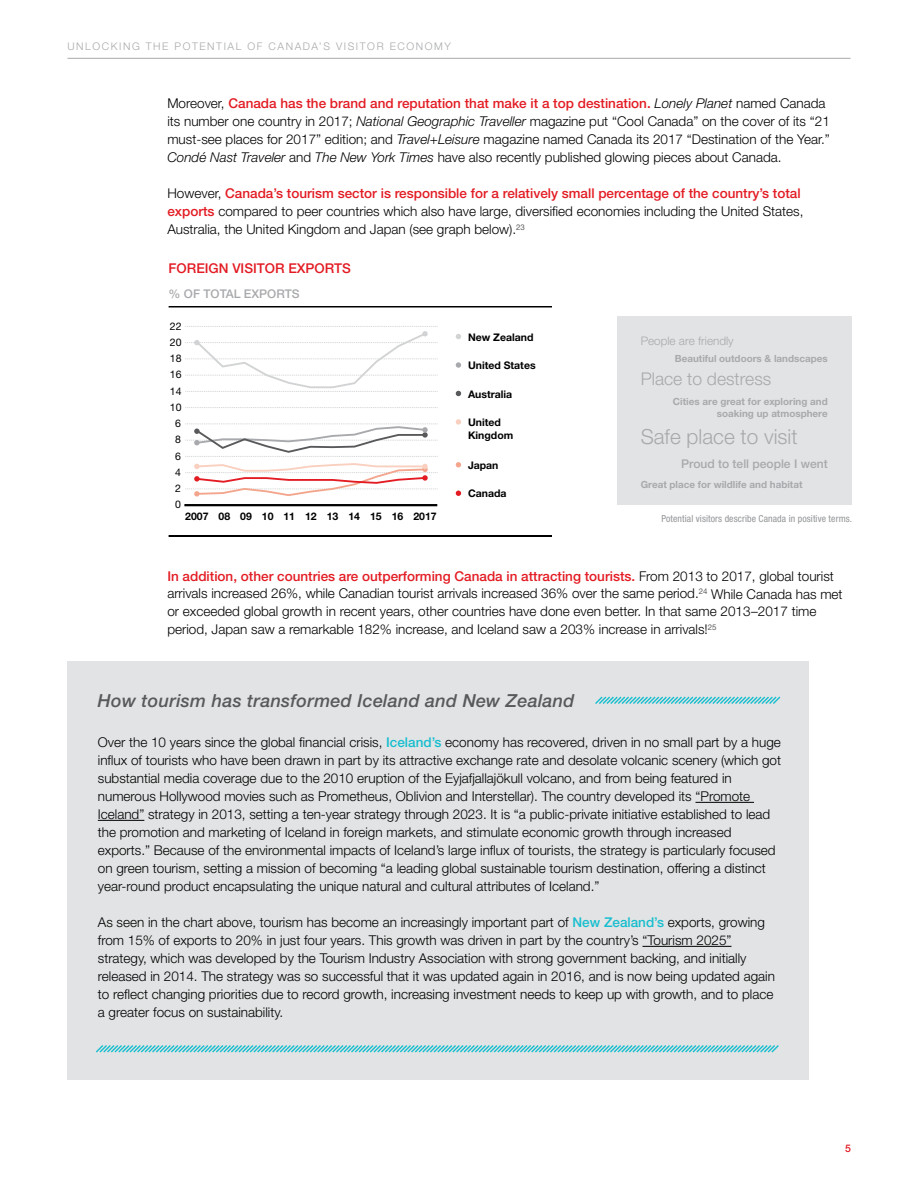
<style>
.page{position:relative;width:918px;height:1188px;background:#fff}
.page>*{position:absolute;margin:0;border:0;box-sizing:border-box;transform-origin:0 0}
.t1{font:300 20.85px "Helvetica Neue LT Std";color:#a7a9ac}
.t2{font:italic 500 18px "Helvetica Neue LT Std";letter-spacing:.015em;color:#58595b}
.t3{font:300 17.55px "Helvetica Neue LT Std";color:#a7a9ac}
.t4{font:300 13.5px/18px "Helvetica Neue LT Std";color:#000}
.t5{font:500 13.5px "Helvetica Neue LT Std";color:#e31b23}
.t6{font:500 12px "Helvetica Neue LT Std";color:#a7a9ac}
.t7{font:300 11.7px "Helvetica Neue LT Std";color:#a7a9ac}
.t8{font:700 10.5px/12.6px "Helvetica Neue LT Std";color:#000}
.t9{font:300 10.5px "Helvetica Neue LT Std";letter-spacing:.15em;color:#a7a9ac}
.t10{font:10.5px "Helvetica Neue LT Std";color:#000}
.t11{font:500 10.5px "Helvetica Neue LT Std";color:#e31b23}
.t12{font:700 9.9px/11.9px "Helvetica Neue LT Std";color:#a7a9ac;text-align:right}
.t13{font:condensed 9.75px "Helvetica Neue LT Std";letter-spacing:.01em;color:#939598}
.s1{font-weight:500;color:#e31b23}
.s2{font-style:italic}
.s3{font-weight:500;color:#16becf}
</style>
<div class="page">
<hr style="left:68px;top:58px;width:782px;height:1px;background:#a7a9ac">
<div style="left:68px;top:662px;width:741px;height:418px;background:#e2e3e4"></div>
<div style="left:617px;top:317px;width:235px;height:188px;background:#e2e3e4"></div>
<svg style="left:185px;top:407px;width:252px;height:1px"></svg>
<svg style="left:185px;top:326px;width:252px;height:66px"></svg>
<hr style="left:184px;top:504px;width:253px;height:2px;background:#000">
<svg style="left:185px;top:424px;width:252px;height:73px"></svg>
<svg style="left:456px;top:491px;width:5px;height:5px"></svg>
<svg style="left:456px;top:334px;width:5px;height:5px"></svg>
<svg style="left:456px;top:391px;width:5px;height:5px"></svg>
<svg style="left:456px;top:362px;width:5px;height:6px"></svg>
<svg style="left:456px;top:462px;width:5px;height:5px"></svg>
<svg style="left:456px;top:419px;width:5px;height:6px"></svg>
<hr style="left:169px;top:535px;width:383px;height:2px;background:#000">
<hr style="left:169px;top:307px;width:383px;height:1px;background:#000">
<hr style="left:695px;top:802px;width:59px;height:1px;background:#000">
<hr style="left:98px;top:820px;width:46px;height:1px;background:#000">
<hr style="left:642px;top:946px;width:90px;height:1px;background:#000">
<svg style="left:95px;top:1045px;width:684px;height:8px"></svg>
<svg style="left:595px;top:696px;width:186px;height:8px"></svg>
<p class="t9" style="left:68px;top:39px;width:385px">Unlocking the Potential of Canada’s Visitor Economy</p>
<p class="t4" style="left:167px;top:94px;width:664px">Moreover, <span class="s1">Canada has the brand and reputation that make it a top destination.</span> <span class="s2">Lonely Planet</span> named Canada its number one country in 2017; <span class="s2">National Geographic Traveller</span> magazine put “Cool Canada” on the cover of its “21 must-see places for 2017” edition; and <span class="s2">Travel+Leisure</span> magazine named Canada its 2017 “Destination of the Year.” <span class="s2">Condé Nast Traveler</span> and <span class="s2">The New York Times</span> have also recently published glowing pieces about Canada.</p>
<p class="t4" style="left:167px;top:184px;width:638px">However, <span class="s1">Canada’s tourism sector is responsible for a relatively small percentage of the country’s total exports</span> compared to peer countries which also have large, diversified economies including the United States,<br>Australia, the United Kingdom and Japan (see graph below).<sup>23</sup></p>
<p class="t5" style="left:169px;top:260px;width:175px">foreign visitor exports</p>
<p class="t6" style="left:169px;top:287px;width:125px">% of total exports</p>
<p class="t10" style="left:170px;top:320px;width:13px">22</p>
<p class="t10" style="left:170px;top:336px;width:13px">20</p>
<p class="t10" style="left:170px;top:352px;width:13px">18</p>
<p class="t10" style="left:170px;top:368px;width:13px">16</p>
<p class="t10" style="left:170px;top:385px;width:13px">14</p>
<p class="t10" style="left:170px;top:401px;width:13px">10</p>
<p class="t10" style="left:175px;top:433px;width:7px">8</p>
<p class="t10" style="left:175px;top:417px;width:7px">6</p>
<p class="t10" style="left:175px;top:450px;width:7px">6</p>
<p class="t10" style="left:175px;top:466px;width:7px">4</p>
<p class="t10" style="left:175px;top:482px;width:7px">2</p>
<p class="t10" style="left:175px;top:498px;width:7px">0</p>
<p class="t8" style="left:185px;top:510px;width:253px">2007 08 09 10 11 12 13 14 15 16 2017</p>
<p class="t8" style="left:468px;top:330px;width:67px">New Zealand</p>
<p class="t8" style="left:468px;top:359px;width:69px">United States</p>
<p class="t8" style="left:468px;top:387px;width:46px">Australia</p>
<p class="t8" style="left:468px;top:416px;width:47px">United<br>Kingdom</p>
<p class="t8" style="left:468px;top:459px;width:32px">Japan</p>
<p class="t8" style="left:468px;top:487px;width:40px">Canada</p>
<p class="t7" style="left:641px;top:334px;width:95px">People are friendly</p>
<p class="t12" style="left:675px;top:352px;width:154px">Beautiful outdoors &amp; landscapes</p>
<p class="t3" style="left:641px;top:368px;width:132px">Place to destress</p>
<p class="t12" style="left:673px;top:396px;width:156px">Cities are great for exploring and soaking up atmosphere</p>
<h1 class="t1" style="left:641px;top:424px;width:158px">Safe place to visit</h1>
<p class="t6" style="left:681px;top:457px;width:148px">Proud to tell people I went</p>
<p class="t12" style="left:641px;top:479px;width:163px">Great place for wildlife and habitat</p>
<p class="t13" style="left:662px;top:513px;width:192px">Potential visitors describe Canada in positive terms.</p>
<p class="t4" style="left:167px;top:566px;width:677px"><span class="s1">In addition, other countries are outperforming Canada in attracting tourists.</span> From 2013 to 2017, global tourist arrivals increased 26%, while Canadian tourist arrivals increased 36% over the same period.<sup>24</sup> While Canada has met or exceeded global growth in recent years, other countries have done even better. In that same 2013–2017 time period, Japan saw a remarkable 182% increase, and Iceland saw a 203% increase in arrivals!<sup>25</sup></p>
<h2 class="t2" style="left:98px;top:689px;width:478px">How tourism has transformed Iceland and New Zealand</h2>
<p class="t4" style="left:98px;top:733px;width:685px">Over the 10 years since the global financial crisis, <span class="s3">Iceland’s</span> economy has recovered, driven in no small part by a huge influx of tourists who have been drawn in part by its attractive exchange rate and desolate volcanic scenery (which got substantial media coverage due to the 2010 eruption of the Eyjafjallajökull volcano, and from being featured in numerous Hollywood movies such as Prometheus, Oblivion and Interstellar). The country developed its “Promote Iceland” strategy in 2013, setting a ten-year strategy through 2023. It is “a public-private initiative established to lead the promotion and marketing of Iceland in foreign markets, and stimulate economic growth through increased exports.” Because of the environmental impacts of Iceland’s large influx of tourists, the strategy is particularly focused on green tourism, setting a mission of becoming “a leading global sustainable tourism destination, offering a distinct year-round product encapsulating the unique natural and cultural attributes of Iceland.”</p>
<p class="t4" style="left:98px;top:913px;width:679px">As seen in the chart above, tourism has become an increasingly important part of <span class="s3">New Zealand’s</span> exports, growing from 15% of exports to 20% in just four years. This growth was driven in part by the country’s “Tourism 2025” strategy, which was developed by the Tourism Industry Association with strong government backing, and initially released in 2014. The strategy was so successful that it was updated again in 2016, and is now being updated again to reflect changing priorities due to record growth, increasing investment needs to keep up with growth, and to place a greater focus on sustainability.</p>
<p class="t11" style="left:845px;top:1142px;width:7px">5</p>
</div>
